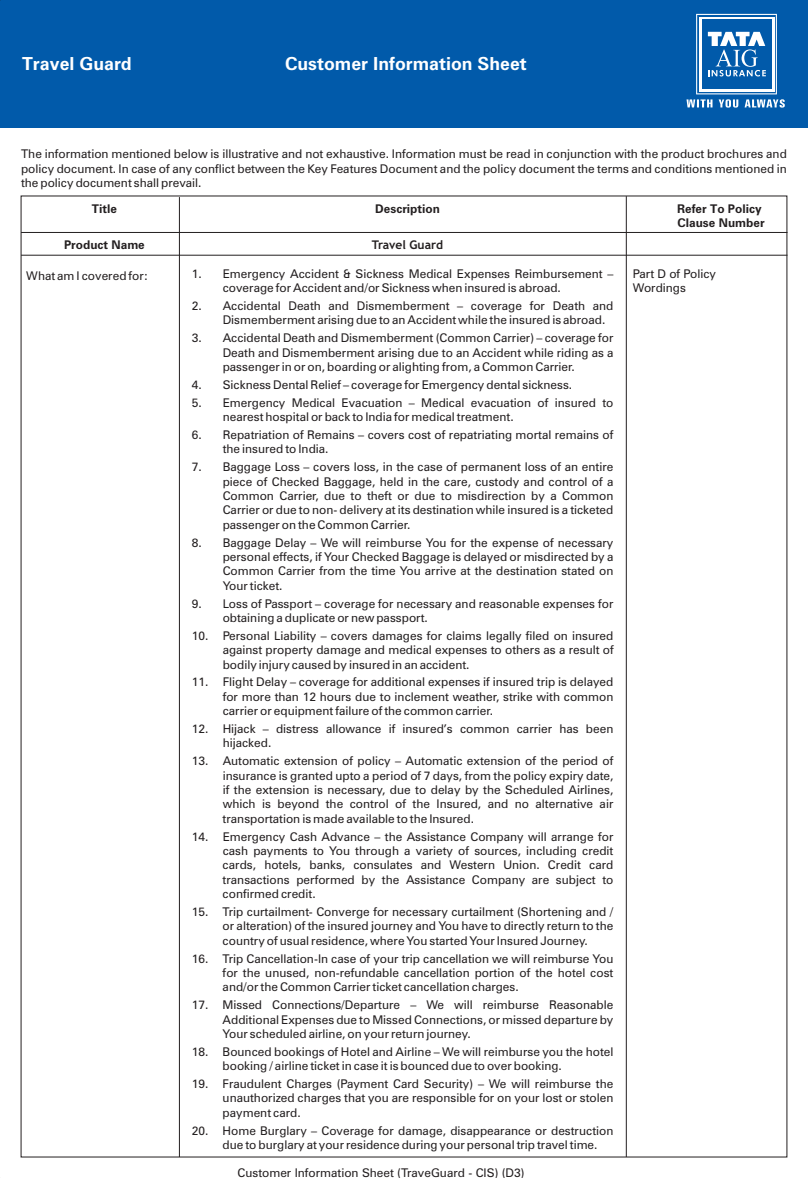
<style>
.page{position:relative;width:808px;height:1178px;background:#fff}
.page>*{position:absolute;margin:0;border:0;box-sizing:border-box;transform-origin:0 0}
.t1{font:700 18px "Zurich BT";color:#fff}
.t2{font:12px/14.4px "Zurich BT";color:#231f20;text-align:justify}
.t3{font:700 12px/14.4px "Zurich BT";color:#231f20}
.t4{font:700 12px "Trebuchet MS";color:#231f20}
</style>
<div class="page">
<div style="left:0;top:0;width:808px;height:128px;background:#015aaa"></div>
<hr style="left:626px;top:196px;width:1px;height:961px;background:#231f20">
<hr style="left:179px;top:197px;width:1px;height:960px;background:#231f20">
<svg style="left:686px;top:14px;width:99px;height:94px"></svg>
<hr style="left:21px;top:255px;width:766px;height:1px;background:#231f20">
<hr style="left:21px;top:232px;width:766px;height:1px;background:#231f20">
<h1 class="t1" style="left:22px;top:57px;width:111px">Travel Guard</h1>
<h1 class="t1" style="left:285px;top:57px;width:243px">Customer Information Sheet</h1>
<p class="t2" style="left:21px;top:148px;width:767px">The information mentioned below is illustrative and not exhaustive. Information must be read in conjunction with the product brochures and policy document. In case of any conflict between the Key Features Document and the policy document the terms and conditions mentioned in the policy document shall prevail.</p>
<p class="t3" style="left:92px;top:203px;width:27px">Title</p>
<p class="t3" style="left:375px;top:203px;width:66px">Description</p>
<p class="t3" style="left:677px;top:203px;width:89px">Refer To Policy<br>Clause Number</p>
<p class="t3" style="left:64px;top:239px;width:82px">Product Name</p>
<p class="t4" style="left:372px;top:240px;width:73px">Travel Guard</p>
<p class="t2" style="left:223px;top:267px;width:392px;text-indent:-31px">1. Emergency Accident &amp; Sickness Medical Expenses Reimbursement – coverage for Accident and/or Sickness when insured is abroad.</p>
<p class="t2" style="left:223px;top:300px;width:392px;text-indent:-31px">2. Accidental Death and Dismemberment – coverage for Death and<br>Dismemberment arising due to an Accident while the insured is abroad.</p>
<p class="t2" style="left:223px;top:332px;width:392px;text-indent:-31px">3. Accidental Death and Dismemberment (Common Carrier) – coverage for Death and Dismemberment arising due to an Accident while riding as a passenger in or on, boarding or alighting from, a Common Carrier.</p>
<p class="t2" style="left:192px;top:378px;width:382px">4. Sickness Dental Relief – coverage for Emergency dental sickness.</p>
<p class="t2" style="left:223px;top:396px;width:392px;text-indent:-31px">5. Emergency Medical Evacuation – Medical evacuation of insured to nearest hospital or back to India for medical treatment.</p>
<p class="t2" style="left:223px;top:429px;width:392px;text-indent:-31px">6. Repatriation of Remains – covers cost of repatriating mortal remains of the insured to India.</p>
<p class="t2" style="left:223px;top:461px;width:392px;text-indent:-31px">7. Baggage Loss – covers loss, in the case of permanent loss of an entire piece of Checked Baggage, held in the care, custody and control of a Common Carrier, due to theft or due to misdirection by a Common Carrier or due to non- delivery at its destination while insured is a ticketed passenger on the Common Carrier.</p>
<p class="t2" style="left:223px;top:536px;width:392px;text-indent:-31px">8. Baggage Delay – We will reimburse You for the expense of necessary personal effects, if Your Checked Baggage is delayed or misdirected by a Common Carrier from the time You arrive at the destination stated on Your ticket.</p>
<p class="t2" style="left:223px;top:597px;width:392px;text-indent:-31px">9. Loss of Passport – coverage for necessary and reasonable expenses for obtaining a duplicate or new passport.</p>
<p class="t2" style="left:223px;top:629px;width:393px;text-indent:-31px">10. Personal Liability – covers damages for claims legally filed on insured against property damage and medical expenses to others as a result of bodily injury caused by insured in an accident.</p>
<p class="t2" style="left:223px;top:676px;width:392px;text-indent:-31px">11. Flight Delay – coverage for additional expenses if insured trip is delayed for more than 12 hours due to inclement weather, strike with common carrier or equipment failure of the common carrier.</p>
<p class="t2" style="left:223px;top:723px;width:392px;text-indent:-31px">12. Hijack – distress allowance if insured’s common carrier has been hijacked.</p>
<p class="t2" style="left:223px;top:755px;width:392px;text-indent:-31px">13. Automatic extension of policy – Automatic extension of the period of insurance is granted upto a period of 7 days, from the policy expiry date, if the extension is necessary, due to delay by the Scheduled Airlines, which is beyond the control of the Insured, and no alternative air transportation is made available to the Insured.</p>
<p class="t2" style="left:223px;top:830px;width:392px;text-indent:-31px">14. Emergency Cash Advance – the Assistance Company will arrange for cash payments to You through a variety of sources, including credit cards, hotels, banks, consulates and Western Union. Credit card transactions performed by the Assistance Company are subject to confirmed credit.</p>
<p class="t2" style="left:223px;top:906px;width:392px;text-indent:-31px">15. Trip curtailment- Converge for necessary curtailment (Shortening and / or alteration) of the insured journey and You have to directly return to the country of usual residence, where You started Your Insured Journey.</p>
<p class="t2" style="left:223px;top:952px;width:392px;text-indent:-31px">16. Trip Cancellation-In case of your trip cancellation we will reimburse You for the unused, non-refundable cancellation portion of the hotel cost and/or the Common Carrier ticket cancellation charges.</p>
<p class="t2" style="left:223px;top:999px;width:392px;text-indent:-31px">17. Missed Connections/Departure – We will reimburse Reasonable Additional Expenses due to Missed Connections, or missed departure by Your scheduled airline, on your return journey.</p>
<p class="t2" style="left:223px;top:1045px;width:392px;text-indent:-31px">18. Bounced bookings of Hotel and Airline – We will reimburse you the hotel booking / airline ticket in case it is bounced due to over booking.</p>
<p class="t2" style="left:223px;top:1078px;width:392px;text-indent:-31px">19. Fraudulent Charges (Payment Card Security) – We will reimburse the unauthorized charges that you are responsible for on your lost or stolen payment card.</p>
<p class="t2" style="left:223px;top:1124px;width:392px;text-indent:-31px">20. Home Burglary – Coverage for damage, disappearance or destruction due to burglary at your residence during your personal trip travel time.</p>
<p class="t2" style="left:26px;top:269px;width:124px">What am I covered for:</p>
<p class="t2" style="left:633px;top:268px;width:85px">Part D of Policy<br>Wordings</p>
<p class="t2" style="left:237px;top:1167px;width:289px">Customer Information Sheet (TraveGuard - CIS) (D3)</p>
</div>
